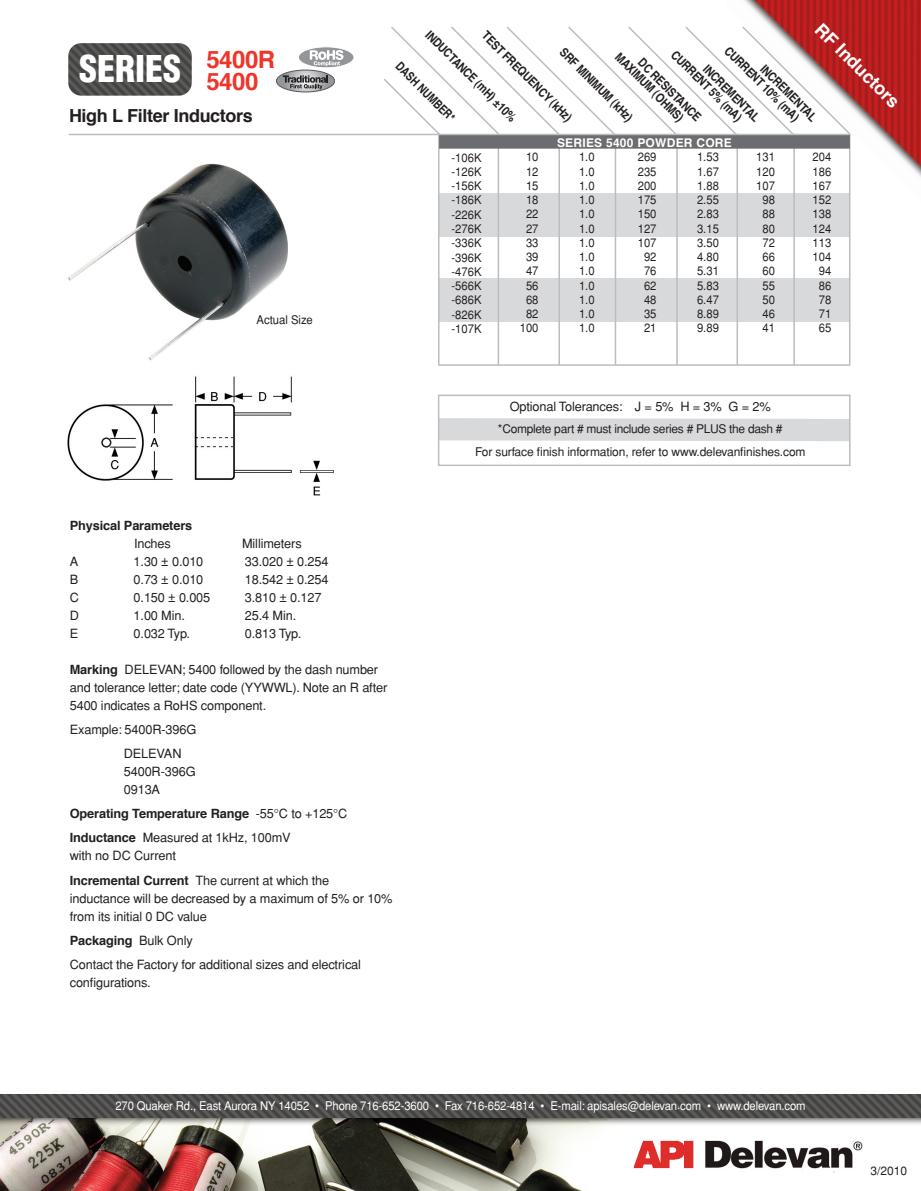
<style>
.page{position:relative;width:921px;height:1191px;background:#fff}
.page>*{position:absolute;margin:0;border:0;box-sizing:border-box;transform-origin:0 0}
.t1{font:900 condensed 36px "Helvetica";color:#fff}
.t2{font:700 24px "Helvetica";color:#ee3529}
.t3{font:700 18px "Helvetica";letter-spacing:-.02em;color:#231f20}
.t4{font:700 18px "Helvetica";color:#fff}
.t5{font:12.75px/18px "Helvetica";letter-spacing:-.01em;color:#231f20}
.t6{font:700 12.75px/24px "Helvetica";letter-spacing:-.01em;color:#231f20}
.t7{font:700 12.3px/12.3px "Helvetica";color:#231f20;scale:.85 1}
.t8{font:700 12.3px "Helvetica";color:#231f20;scale:.8 1}
.t9{font:12px/14.2px "Helvetica";color:#231f20;text-align:center;scale:.94 1}
.t10{font:12px "Helvetica";letter-spacing:-.01em;color:#fff;scale:.94 1}
.t11{font:12px/22.5px "Helvetica";color:#231f20;text-align:center}
.t12{font:700 12px "Helvetica";letter-spacing:.02em;color:#fff}
.s1{font-weight:700}
.s2{font-weight:400}
</style>
<div class="page">
<img style="left:67px;top:163px;width:267px;height:333px">
<img style="left:737px;top:0;width:183px;height:206px">
<div style="left:439px;top:193px;width:410px;height:43px;background:#d8d9db"></div>
<div style="left:439px;top:279px;width:410px;height:43px;background:#d8d9db"></div>
<img style="left:68px;top:43px;width:124px;height:53px;border-radius:13px">
<svg style="left:298px;top:47px;width:56px;height:21px"></svg>
<div style="left:298px;top:47px;width:56px;height:21px;border:1px solid #fff;border-radius:50%"></div>
<svg style="left:309px;top:50px;width:34px;height:16px"></svg>
<svg style="left:276px;top:70px;width:58px;height:22px"></svg>
<div style="left:276px;top:70px;width:59px;height:22px;border:1px solid #57585a;border-radius:50%"></div>
<svg style="left:283px;top:75px;width:45px;height:14px"></svg>
<img style="left:0;top:1094px;width:920px;height:96px">
<hr style="left:497px;top:134px;width:2px;height:231px;background:#bcbdc0">
<hr style="left:558px;top:134px;width:1px;height:231px;background:#bcbdc0">
<hr style="left:614px;top:134px;width:2px;height:231px;background:#bcbdc0">
<hr style="left:676px;top:134px;width:1px;height:231px;background:#bcbdc0">
<hr style="left:736px;top:134px;width:1px;height:231px;background:#bcbdc0">
<hr style="left:793px;top:134px;width:1px;height:231px;background:#bcbdc0">
<hr style="left:848px;top:133px;width:2px;height:232px;background:#bcbdc0">
<hr style="left:438px;top:133px;width:1px;height:232px;background:#bcbdc0">
<hr style="left:69px;top:134px;width:780px;height:1px;background:#bcbdc0">
<svg style="left:382px;top:25px;width:469px;height:111px"></svg>
<hr style="left:438px;top:364px;width:411px;height:2px;background:#bcbdc0">
<div style="left:439px;top:135px;width:410px;height:14px;background:#6c6d70"></div>
<div style="left:440px;top:418px;width:407px;height:23px;background:#d8d9db"></div>
<div style="left:437px;top:394px;width:413px;height:72px;border:2px solid #bcbdc0"></div>
<svg style="left:101px;top:437px;width:10px;height:10px"></svg>
<h1 class="t1" style="left:79px;top:49px;width:198px">SERIES <sup>5400R</sup></h1>
<h2 class="t2" style="left:206px;top:72px;width:53px">5400</h2>
<h3 class="t3" style="left:69px;top:108px;width:185px">High L Filter Inductors</h3>
<p class="t9" style="left:256px;top:313px;width:61px">Actual Size</p>
<h3 class="t4" style="left:823px;top:21px;width:112px;rotate:45deg">RF Inductors</h3>
<p class="t7" style="left:431px;top:29px;width:145px;rotate:45deg">INDUCTANCE (mH) ±10%</p>
<p class="t7" style="left:487px;top:30px;width:144px;rotate:45deg">TEST FREQUENCY (kHz)</p>
<p class="t7" style="left:738px;top:36px;width:134px;text-indent:38px;rotate:45deg">INCREMENTAL<br>CURRENT 10% (mA)</p>
<p class="t7" style="left:565px;top:47px;width:116px;rotate:45deg">SRF MINIMUM (kHz)</p>
<p class="t7" style="left:685px;top:40px;width:127px;text-indent:33px;rotate:45deg">INCREMENTAL<br>CURRENT 5% (mA)</p>
<p class="t7" style="left:629px;top:42px;width:123px;text-indent:20px;rotate:45deg">DC RESISTANCE<br>MAXIMUM (OHMS)</p>
<p class="t8" style="left:401px;top:60px;width:99px;rotate:45deg">DASH NUMBER*</p>
<p class="t9" style="left:451px;top:150px;width:33px;text-align:justify">-106K -126K -156K -186K -226K -276K -336K -396K -476K -566K -686K -826K -107K</p>
<p class="t9" style="left:519px;top:150px;width:21px">10<br>12<br>15<br>18<br>22<br>27<br>33<br>39<br>47<br>56<br>68<br>82<br>100</p>
<p class="t12" style="left:557px;top:137px;width:176px">SERIES 5400 POWDER CORE</p>
<p class="t9" style="left:578px;top:150px;width:18px;text-align:justify">1.0<br>1.0<br>1.0<br>1.0<br>1.0<br>1.0<br>1.0<br>1.0<br>1.0<br>1.0<br>1.0<br>1.0<br>1.0</p>
<p class="t9" style="left:637px;top:150px;width:21px">269<br>235<br>200<br>175<br>150<br>127<br>107<br>92<br>76<br>62<br>48<br>35<br>21</p>
<p class="t9" style="left:696px;top:150px;width:25px;text-align:justify">1.53<br>1.67<br>1.88<br>2.55<br>2.83<br>3.15<br>3.50<br>4.80<br>5.31<br>5.83<br>6.47<br>8.89<br>9.89</p>
<p class="t9" style="left:755px;top:150px;width:21px">131<br>120<br>107<br>98<br>88<br>80<br>72<br>66<br>60<br>55<br>50<br>46<br>41</p>
<p class="t9" style="left:812px;top:150px;width:21px">204<br>186<br>167<br>152<br>138<br>124<br>113<br>104<br>94<br>86<br>78<br>71<br>65</p>
<p class="t5" style="left:509px;top:397px;width:262px">Optional Tolerances: J = 5% H = 3% G = 2%</p>
<p class="t11" style="left:475px;top:418px;width:332px">*Complete part # must include series # PLUS the dash #<br>For surface finish information, refer to www.delevanfinishes.com</p>
<p class="t6" style="left:70px;top:515px;width:124px">Physical Parameters</p>
<p class="t5" style="left:134px;top:535px;width:38px">Inches</p>
<p class="t5" style="left:242px;top:535px;width:61px">Millimeters</p>
<p class="t5" style="left:70px;top:553px;width:10px">A</p>
<p class="t5" style="left:134px;top:553px;width:71px">1.30 ± 0.010</p>
<p class="t5" style="left:245px;top:553px;width:85px">33.020 ± 0.254</p>
<p class="t5" style="left:70px;top:571px;width:10px">B</p>
<p class="t5" style="left:134px;top:571px;width:71px">0.73 ± 0.010</p>
<p class="t5" style="left:245px;top:571px;width:85px">18.542 ± 0.254</p>
<p class="t5" style="left:70px;top:589px;width:11px">C</p>
<p class="t5" style="left:134px;top:589px;width:78px">0.150 ± 0.005</p>
<p class="t5" style="left:245px;top:589px;width:78px">3.810 ± 0.127</p>
<p class="t5" style="left:70px;top:607px;width:11px">D</p>
<p class="t5" style="left:134px;top:607px;width:53px">1.00 Min.</p>
<p class="t5" style="left:245px;top:607px;width:53px">25.4 Min.</p>
<p class="t5" style="left:70px;top:625px;width:10px">E</p>
<p class="t5" style="left:134px;top:625px;width:58px">0.032 Typ.</p>
<p class="t5" style="left:245px;top:625px;width:58px">0.813 Typ.</p>
<p class="t5" style="left:70px;top:661px;width:319px"><span class="s1">Marking</span> DELEVAN; 5400 followed by the dash number and tolerance letter; date code (YYWWL). Note an R after<br>5400 indicates a RoHS component.</p>
<p class="t5" style="left:124px;top:718px;width:74px;line-height:24px;text-indent:-54px">Example: 5400R-396G<br>DELEVAN</p>
<p class="t5" style="left:124px;top:763px;width:73px">5400R-396G<br>0913A</p>
<p class="t6" style="left:70px;top:803px;width:279px">Operating Temperature Range <span class="s2">-55°C to +125°C<br></span>Inductance <span class="s2">Measured at 1kHz, 100mV</span></p>
<p class="t5" style="left:70px;top:844px;width:261px;line-height:24px">with no DC Current<br><span class="s1">Incremental Current</span> The current at which the</p>
<p class="t5" style="left:70px;top:889px;width:324px">inductance will be decreased by a maximum of 5% or 10% from its initial 0 DC value</p>
<p class="t5" style="left:70px;top:928px;width:293px;line-height:24px"><span class="s1">Packaging</span> Bulk Only<br>Contact the Factory for additional sizes and electrical</p>
<p class="t5" style="left:70px;top:973px;width:82px">configurations.</p>
<p class="t10" style="left:115px;top:1098px;width:735px">270 Quaker Rd., East Aurora NY 14052 • Phone 716-652-3600 • Fax 716-652-4814 • E-mail: apisales@delevan.com • www.delevan.com</p>
<p class="t11" style="left:870px;top:1159px;width:38px">3/2010</p>
</div>
